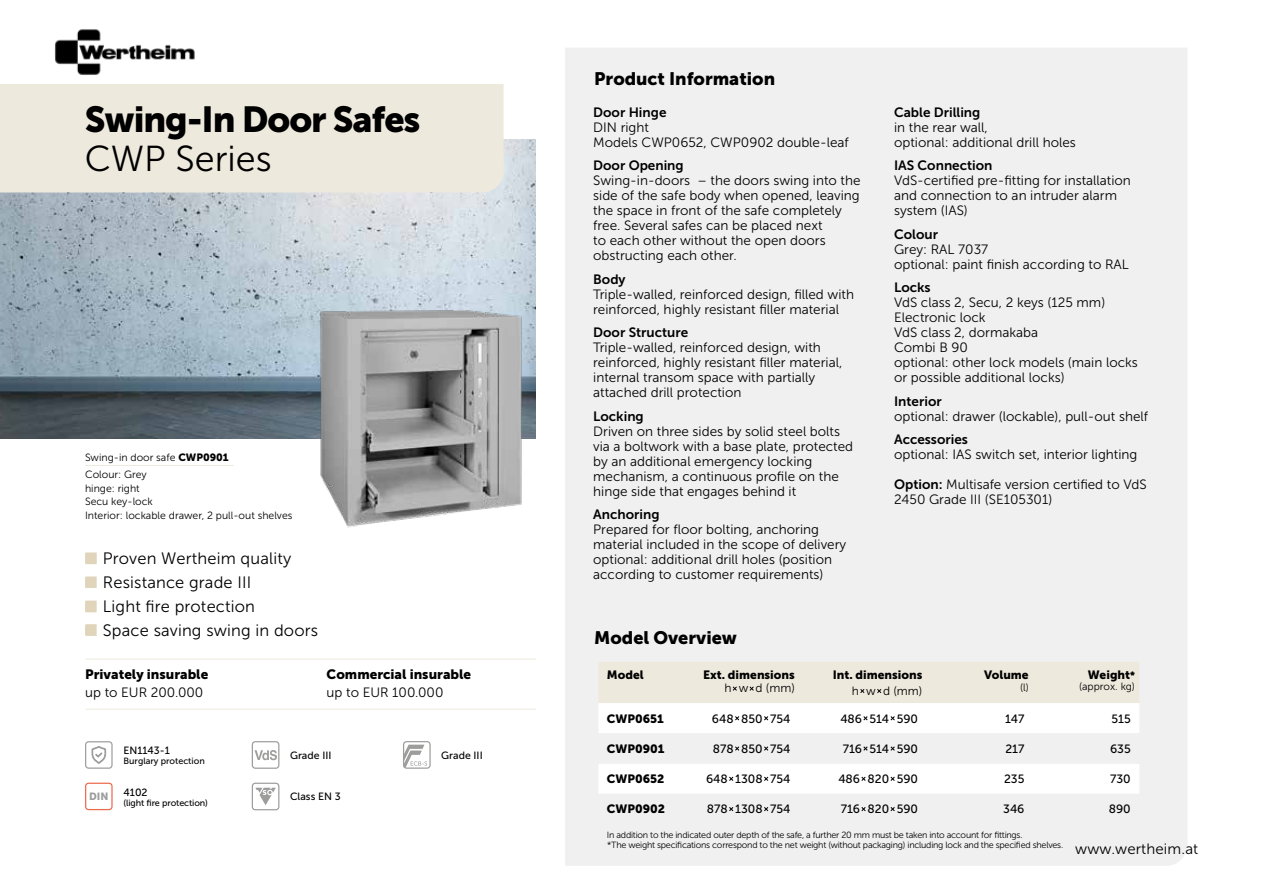
<style>
.page{position:relative;width:1263px;height:893px;background:#fff}
.page>*{position:absolute;margin:0;border:0;box-sizing:border-box;transform-origin:0 0}
.t1{font:36px "Museo Sans 900";letter-spacing:-.03em;color:#000}
.t2{font:36px "Museo Sans 300";color:#000}
.t3{font:18px "Museo Sans 900";color:#000}
.t4{font:16.5px/24px "Museo Sans 300";letter-spacing:.01em;color:#000}
.t5{font:15px "Museo Sans 300";letter-spacing:.01em;color:#000}
.t6{font:13.5px/15px "Museo Sans 300";color:#000}
.t7{font:13.5px "Museo Sans 700";color:#000}
.t8{font:13.5px "Museo Sans 900";color:#000}
.t9{font:12px "Museo Sans 500";color:#000}
.t10{font:12px "Museo Sans 900";color:#000}
.t11{font:12px "Museo Sans 300";color:#000}
.t12{font:10.5px/13.5px "Museo Sans 300";color:#000}
.t13{font:10.5px "Museo Sans 500";color:#000}
.t14{font:10.35px "Museo Sans 900";color:#9d9d9c}
.t15{font:9px/10.2px "Museo Sans 300";letter-spacing:-.025em;color:#000}
.t16{font:9px "Museo Sans 500";color:#000}
.s1{font-family:"Museo Sans 900"}
.s2{font-family:"Museo Sans 700"}
.s3{font-size:10.5px}
</style>
<div class="page">
<img style="left:0;top:140px;width:536px;height:299px">
<div style="left:565px;top:48px;width:622px;height:818px;background:#f0f0f0"></div>
<hr style="left:85px;top:659px;width:451px;height:1px;background:#eee9dd">
<hr style="left:85px;top:709px;width:451px;height:1px;background:#eee9dd">
<hr style="left:85px;top:465px;width:148px;height:1px;background:#eee9dd">
<svg style="left:598px;top:703px;width:541px;height:30px"></svg>
<svg style="left:598px;top:733px;width:541px;height:91px;fill:#f0f0f0"></svg>
<div style="left:598px;top:662px;width:541px;height:41px;background:#eee9dd"></div>
<svg style="left:734px;top:715px;width:6px;height:6px"></svg>
<svg style="left:763px;top:715px;width:6px;height:6px"></svg>
<svg style="left:862px;top:715px;width:7px;height:6px"></svg>
<svg style="left:889px;top:715px;width:7px;height:6px"></svg>
<svg style="left:734px;top:745px;width:6px;height:7px"></svg>
<svg style="left:763px;top:745px;width:6px;height:7px"></svg>
<svg style="left:862px;top:745px;width:7px;height:7px"></svg>
<svg style="left:889px;top:745px;width:7px;height:7px"></svg>
<svg style="left:728px;top:775px;width:6px;height:7px"></svg>
<svg style="left:763px;top:775px;width:6px;height:7px"></svg>
<svg style="left:860px;top:775px;width:7px;height:7px"></svg>
<svg style="left:889px;top:775px;width:7px;height:7px"></svg>
<svg style="left:728px;top:806px;width:6px;height:6px"></svg>
<svg style="left:763px;top:806px;width:6px;height:6px"></svg>
<svg style="left:860px;top:806px;width:7px;height:6px"></svg>
<svg style="left:889px;top:806px;width:7px;height:6px"></svg>
<img style="left:291px;top:294px;width:245px;height:234px">
<svg style="left:252px;top:783px;width:27px;height:27px"></svg>
<svg style="left:85px;top:741px;width:28px;height:28px"></svg>
<svg style="left:252px;top:741px;width:27px;height:28px"></svg>
<svg style="left:403px;top:741px;width:28px;height:28px"></svg>
<svg style="left:85px;top:783px;width:28px;height:27px"></svg>
<div style="left:0;top:84px;width:504px;height:108px;background:#eee9dd"></div>
<svg style="left:85px;top:552px;width:12px;height:12px"></svg>
<svg style="left:85px;top:576px;width:12px;height:12px"></svg>
<svg style="left:85px;top:601px;width:12px;height:11px"></svg>
<svg style="left:85px;top:624px;width:12px;height:12px"></svg>
<img style="left:55px;top:29px;width:140px;height:46px">
<h1 class="t1" style="left:85px;top:99px;width:337px">Swing-In Door Safes</h1>
<h1 class="t2" style="left:85px;top:139px;width:189px">CWP Series</h1>
<p class="t12" style="left:85px;top:448px;width:145px;line-height:17.7px">Swing-in door safe <span class="s1">CWP0901<br></span>Colour: Grey</p>
<p class="t12" style="left:85px;top:481px;width:209px">hinge: right<br>Secu key-lock<br>Interior: lockable drawer, 2 pull-out shelves</p>
<p class="t4" style="left:103px;top:547px;width:217px">Proven Wertheim quality<br>Resistance grade III<br>Light fire protection<br>Space saving swing in doors</p>
<p class="t8" style="left:85px;top:666px;width:125px">Privately insurable</p>
<p class="t6" style="left:85px;top:685px;width:120px">up to EUR 200.000</p>
<p class="t8" style="left:327px;top:666px;width:146px">Commercial insurable</p>
<p class="t6" style="left:327px;top:685px;width:118px">up to EUR 100.000</p>
<p class="t14" style="left:89px;top:791px;width:21px">DIN</p>
<p class="t13" style="left:124px;top:744px;width:48px">EN1143-1</p>
<p class="t16" style="left:124px;top:756px;width:83px">Burglary protection</p>
<p class="t13" style="left:124px;top:786px;width:26px">4102</p>
<p class="t16" style="left:124px;top:798px;width:86px">(light fire protection)</p>
<p class="t13" style="left:290px;top:749px;width:43px">Grade III</p>
<p class="t13" style="left:441px;top:749px;width:43px">Grade III</p>
<p class="t13" style="left:290px;top:791px;width:52px">Class EN 3</p>
<h2 class="t3" style="left:594px;top:68px;width:182px">Product Information</h2>
<p class="t7" style="left:593px;top:105px;width:75px">Door Hinge</p>
<p class="t6" style="left:593px;top:120px;width:257px">DIN right<br>Models CWP0652, CWP0902 double-leaf</p>
<p class="t7" style="left:593px;top:158px;width:92px">Door Opening</p>
<p class="t6" style="left:593px;top:173px;width:269px">Swing-in-doors – the doors swing into the side of the safe body when opened, leaving the space in front of the safe completely free. Several safes can be placed next<br>to each other without the open doors obstructing each other.</p>
<p class="t7" style="left:593px;top:272px;width:34px">Body</p>
<p class="t6" style="left:593px;top:287px;width:262px">Triple-walled, reinforced design, filled with reinforced, highly resistant filler material</p>
<p class="t7" style="left:593px;top:325px;width:96px">Door Structure</p>
<p class="t6" style="left:593px;top:340px;width:251px">Triple-walled, reinforced design, with reinforced, highly resistant filler material, internal transom space with partially attached drill protection</p>
<p class="t7" style="left:593px;top:409px;width:52px">Locking</p>
<p class="t6" style="left:593px;top:424px;width:262px">Driven on three sides by solid steel bolts via a boltwork with a base plate, protected by an additional emergency locking mechanism, a continuous profile on the hinge side that engages behind it</p>
<p class="t7" style="left:593px;top:507px;width:68px">Anchoring</p>
<p class="t6" style="left:593px;top:522px;width:255px">Prepared for floor bolting, anchoring material included in the scope of delivery optional: additional drill holes (position according to customer requirements)</p>
<h2 class="t3" style="left:594px;top:627px;width:144px">Model Overview</h2>
<p class="t7" style="left:894px;top:105px;width:88px">Cable Drilling</p>
<p class="t6" style="left:894px;top:120px;width:183px">in the rear wall,<br>optional: additional drill holes</p>
<p class="t7" style="left:894px;top:158px;width:100px">IAS Connection</p>
<p class="t6" style="left:894px;top:173px;width:238px">VdS-certified pre-fitting for installation and connection to an intruder alarm system (IAS)</p>
<p class="t7" style="left:894px;top:227px;width:45px">Colour</p>
<p class="t6" style="left:894px;top:242px;width:236px">Grey: RAL 7037<br>optional: paint finish according to RAL</p>
<p class="t7" style="left:894px;top:280px;width:38px">Locks</p>
<p class="t6" style="left:894px;top:295px;width:245px">VdS class 2, Secu, 2 keys (125 mm)<br>Electronic lock<br>VdS class 2, dormakaba<br>Combi B 90<br>optional: other lock models (main locks or possible additional locks)</p>
<p class="t7" style="left:894px;top:394px;width:49px">Interior</p>
<p class="t6" style="left:894px;top:409px;width:256px">optional: drawer (lockable), pull-out shelf</p>
<p class="t7" style="left:894px;top:432px;width:75px">Accessories</p>
<p class="t6" style="left:894px;top:447px;width:245px">optional: IAS switch set, interior lighting</p>
<p class="t6" style="left:894px;top:477px;width:254px"><span class="s2">Option:</span> Multisafe version certified to VdS<br>2450 Grade III (SE105301)</p>
<p class="t10" style="left:607px;top:668px;width:38px">Model</p>
<p class="t10" style="left:703px;top:668px;width:93px">Ext. dimensions</p>
<p class="t11" style="left:724px;top:681px;width:72px">h w d (mm)</p>
<p class="t10" style="left:833px;top:668px;width:91px">Int. dimensions</p>
<p class="t11" style="left:852px;top:684px;width:72px">h w d (mm)</p>
<p class="t10" style="left:984px;top:668px;width:46px">Volume</p>
<p class="t12" style="left:1020px;top:680px;width:10px">(l)</p>
<p class="t10" style="left:1088px;top:668px;width:49px">Weight<span class="s3">*</span></p>
<p class="t12" style="left:1079px;top:679px;width:57px">(approx. kg)</p>
<p class="t10" style="left:607px;top:712px;width:58px">CWP0651</p>
<p class="t9" style="left:712px;top:712px;width:80px">648 850 754</p>
<p class="t9" style="left:840px;top:712px;width:79px">486 514 590</p>
<p class="t9" style="left:1005px;top:712px;width:21px">147</p>
<p class="t9" style="left:1111px;top:712px;width:21px">515</p>
<p class="t10" style="left:607px;top:742px;width:59px">CWP0901</p>
<p class="t9" style="left:713px;top:742px;width:79px">878 850 754</p>
<p class="t9" style="left:843px;top:742px;width:77px">716 514 590</p>
<p class="t9" style="left:1005px;top:742px;width:21px">217</p>
<p class="t9" style="left:1110px;top:742px;width:22px">635</p>
<p class="t10" style="left:607px;top:772px;width:59px">CWP0652</p>
<p class="t9" style="left:706px;top:772px;width:86px">648 1308 754</p>
<p class="t9" style="left:838px;top:772px;width:81px">486 820 590</p>
<p class="t9" style="left:1004px;top:772px;width:22px">235</p>
<p class="t9" style="left:1110px;top:772px;width:22px">730</p>
<p class="t10" style="left:607px;top:802px;width:60px">CWP0902</p>
<p class="t9" style="left:707px;top:803px;width:85px">878 1308 754</p>
<p class="t9" style="left:841px;top:803px;width:79px">716 820 590</p>
<p class="t9" style="left:1003px;top:803px;width:23px">346</p>
<p class="t9" style="left:1109px;top:803px;width:23px">890</p>
<p class="t15" style="left:607px;top:830px;width:458px">In addition to the indicated outer depth of the safe, a further 20 mm must be taken into account for fittings.<br>*The weight specifications correspond to the net weight (without packaging) including lock and the specified shelves.</p>
<p class="t5" style="left:1075px;top:841px;width:124px">www.wertheim.at</p>
</div>
